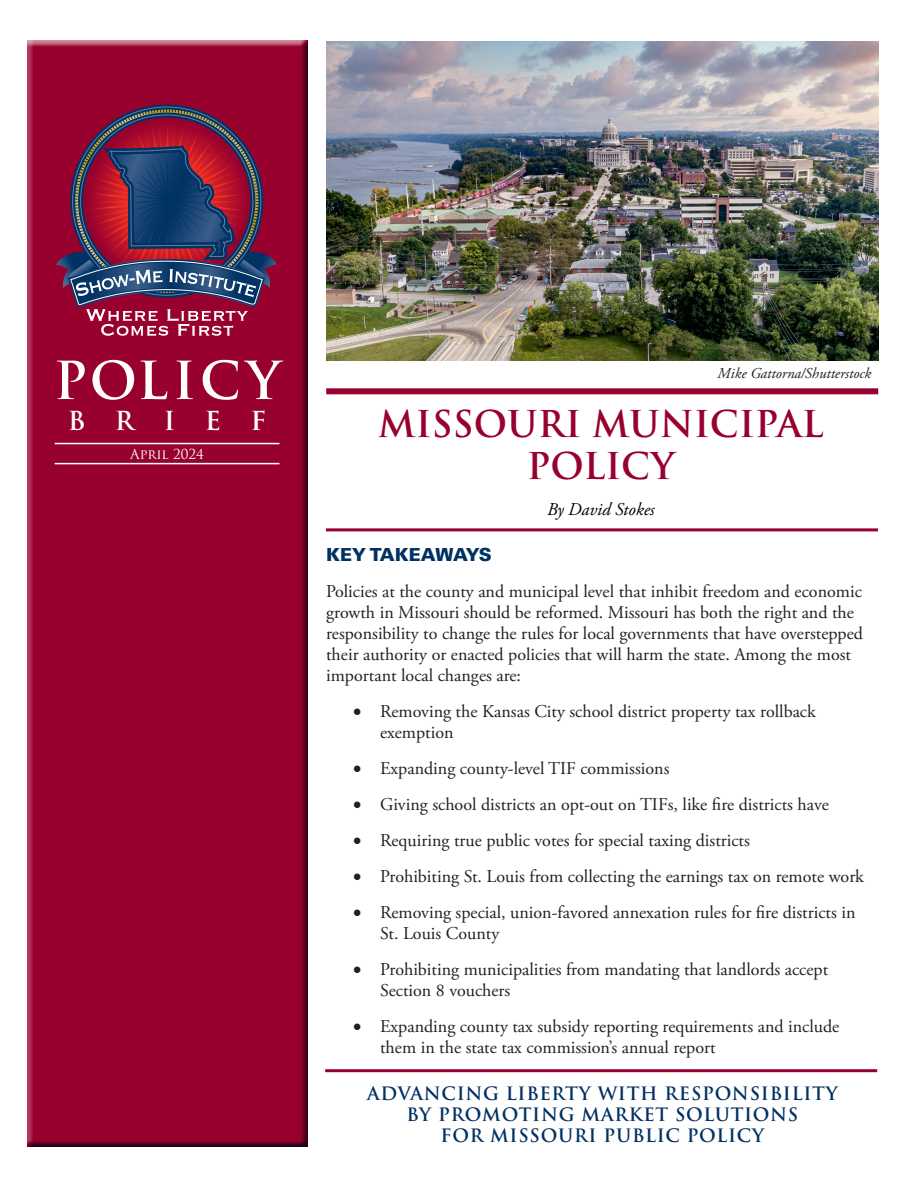
<style>
.page{position:relative;width:918px;height:1188px;background:#fff}
.page>*{position:absolute;margin:0;border:0;box-sizing:border-box;transform-origin:0 0}
.Trajan_Heading{font:700 51px "Trajan Pro";letter-spacing:.08em;color:#fff}
.t1{font:700 36px/42px "Trajan Pro";color:#98012d;text-align:center}
.Trajan_Heading-2{font:700 25.5px "Trajan Pro";letter-spacing:1.16em;color:#fff}
.t2{font:18px/21px "Adobe Garamond Pro";color:#231f20}
.t3{font:700 18px "Trajan Pro";letter-spacing:.04em;color:#003163}
.t4{font:italic 18px "Adobe Garamond Pro";color:#000}
.t5{font:900 18px "Univers LT Std";letter-spacing:-.01em;color:#003163}
.t6{font:italic 15px "Adobe Garamond Pro";color:#231f20}
.Endnote_text{font:13.5px "Trajan Pro";color:#fff}
</style>
<div class="page">
<div style="left:27px;top:40px;width:282px;height:1109px;background:#003163;opacity:.75"></div>
<hr style="left:55px;top:463px;width:224px;height:1px;background:#fff">
<hr style="left:55px;top:443px;width:224px;height:1px;background:#fff">
<svg style="left:56px;top:119px;width:221px;height:217px;background:#702e52"></svg>
<hr style="left:326px;top:528px;width:552px;height:3px;background:#98012d">
<hr style="left:325px;top:1069px;width:552px;height:3px;background:#98012d">
<div style="left:326px;top:388px;width:552px;height:6px;background:#98012d"></div>
<img style="left:326px;top:41px;width:552px;height:320px">
<p class="Trajan_Heading" style="left:54px;top:349px;width:228px">POLICY</p>
<p class="Trajan_Heading-2" style="left:68px;top:405px;width:200px">BRIEF</p>
<p class="Endnote_text" style="left:130px;top:445px;width:75px">April 2024</p>
<p class="t6" style="left:718px;top:364px;width:155px">Mike Gattorna/Shutterstock</p>
<p class="t1" style="left:378px;top:404px;width:447px">MISSOURI MUNICIPAL<br>POLICY</p>
<p class="t4" style="left:547px;top:499px;width:109px">By David Stokes</p>
<p class="t5" style="left:326px;top:543px;width:167px">KEY TAKEAWAYS</p>
<p class="t2" style="left:326px;top:581px;width:538px">Policies at the county and municipal level that inhibit freedom and economic growth in Missouri should be reformed. Missouri has both the right and the responsibility to change the rules for local governments that have overstepped their authority or enacted policies that will harm the state. Among the most important local changes are:</p>
<p class="t2" style="left:380px;top:701px;width:437px;text-indent:-27px">• Removing the Kansas City school district property tax rollback exemption</p>
<p class="t2" style="left:353px;top:758px;width:318px">• Expanding county-level TIF commissions</p>
<p class="t2" style="left:353px;top:794px;width:477px">• Giving school districts an opt-out on TIFs, like fire districts have</p>
<p class="t2" style="left:353px;top:830px;width:398px">• Requiring true public votes for special taxing districts</p>
<p class="t2" style="left:353px;top:866px;width:512px">• Prohibiting St. Louis from collecting the earnings tax on remote work</p>
<p class="t2" style="left:380px;top:902px;width:477px;text-indent:-27px">• Removing special, union-favored annexation rules for fire districts in<br>St. Louis County</p>
<p class="t2" style="left:380px;top:959px;width:450px;text-indent:-27px">• Prohibiting municipalities from mandating that landlords accept<br>Section 8 vouchers</p>
<p class="t2" style="left:380px;top:1016px;width:461px;text-indent:-27px">• Expanding county tax subsidy reporting requirements and include them in the state tax commission’s annual report</p>
<p class="t3" style="left:367px;top:1083px;width:472px">ADVANCING LIBERTY WITH RESPONSIBILITY</p>
<p class="t3" style="left:406px;top:1104px;width:394px">BY PROMOTING MARKET SOLUTIONS</p>
<p class="t3" style="left:441px;top:1125px;width:325px">FOR MISSOURI PUBLIC POLICY</p>
</div>
